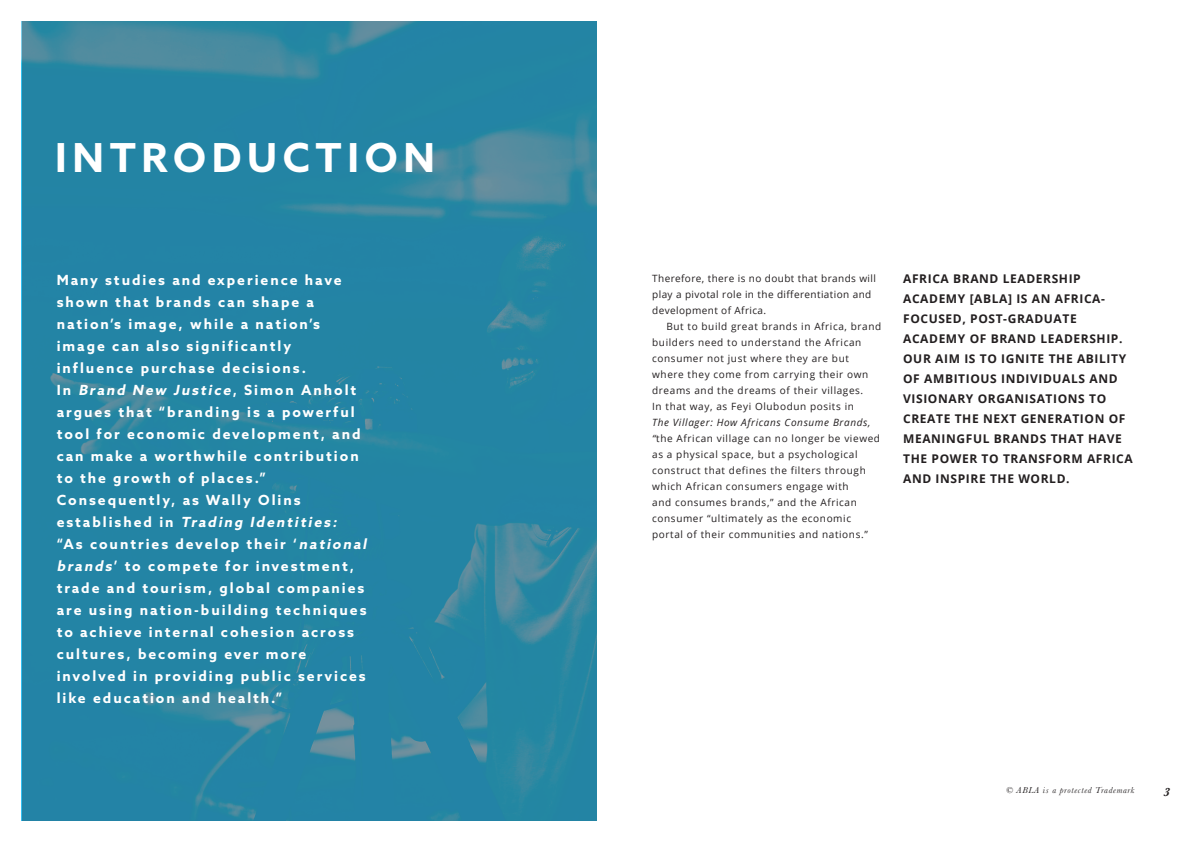
<style>
.page{position:relative;width:1191px;height:842px;background:#fff}
.page>*{position:absolute;margin:0;border:0;box-sizing:border-box;transform-origin:0 0}
.t1{font:700 40px "Azo Sans";letter-spacing:.14em;color:#fff}
.t2{font:700 14px/22px "Azo Sans";letter-spacing:.14em;color:#fff}
.t3{font:700 12px/20px "Open Sans";letter-spacing:.05em;color:#231f20}
.t4{font:italic 700 12px "Baskerville";color:#231f20}
.t5{font:10px/16px "Open Sans";letter-spacing:.06em;color:#231f20}
.t6{font:10px/16px "Open Sans";letter-spacing:.04em;color:#231f20}
.t7{font:italic 9px "Baskerville";letter-spacing:.08em;color:#231f20}
.s1{font-style:italic}
</style>
<div class="page">
<img style="left:22px;top:21px;width:574px;height:800px">
<p class="t1" style="left:55px;top:131px;width:381px">INTRODUCTION</p>
<p class="t2" style="left:57px;top:269px;width:314px">Many studies and experience have shown that brands can shape a nation’s image, while a nation’s image can also significantly influence purchase decisions.<br>I n <span class="s1">Brand New Justice</span>, S i m o n A n h o l t argues that “branding is a powerful tool for economic development, and can make a worthwhile contribution to the growth of places.” Consequently, as Wally Olins<br>e s t a b l i s h e d i n <span class="s1">Trading Identities:<br></span>“As countries develop their ‘<span class="s1">national brands</span>’ to compete for investment, trade and tourism, global companies are using nation-building techniques to achieve internal cohesion across cultures, becoming ever more involved in providing public services like education and health.”</p>
<p class="t6" style="left:652px;top:270px;width:225px">Therefore, there is no doubt that brands will play a pivotal role in the differentiation and development of Africa.</p>
<p class="t5" style="left:652px;top:318px;width:231px;text-indent:14px">But to build great brands in Africa, brand builders need to understand the African consumer not just where they are but where they come from carrying their own dreams and the dreams of their villages.<br>In that way, as Feyi Olubodun posits in<br><span class="s1">The Villager: How Africans Consume Brands, “</span>the African village can no longer be viewed as a physical space, but a psychological construct that defines the filters through which African consumers engage with<br>and consumes brands,” and the African consumer “ultimately as the economic portal of their communities and nations.”</p>
<p class="t3" style="left:903px;top:269px;width:231px">AFRICA BRAND LEADERSHIP<br>ACADEMY [ABLA] IS AN AFRICA-<br>FOCUSED, POST-GRADUATE<br>ACADEMY OF BRAND LEADERSHIP.<br>OUR AIM IS TO IGNITE THE ABILITY<br>OF AMBITIOUS INDIVIDUALS AND<br>VISIONARY ORGANISATIONS TO<br>CREATE THE NEXT GENERATION OF<br>MEANINGFUL BRANDS THAT HAVE<br>THE POWER TO TRANSFORM AFRICA<br>AND INSPIRE THE WORLD.</p>
<p class="t7" style="left:1006px;top:784px;width:130px">© ABLA is a protected Trademark</p>
<p class="t4" style="left:1163px;top:784px;width:8px">3</p>
</div>
